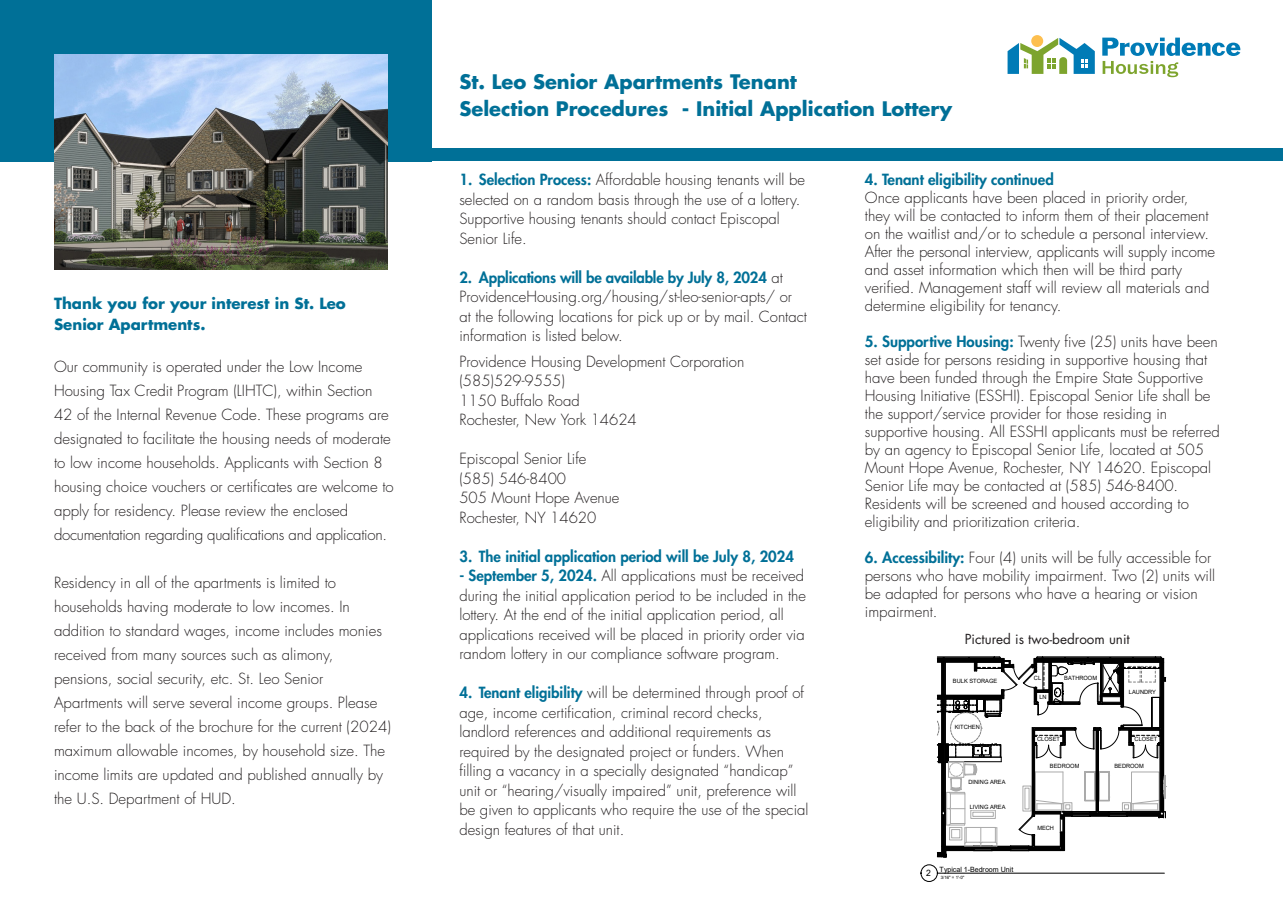
<style>
.page{position:relative;width:1283px;height:918px;background:#fff}
.page>*{position:absolute;margin:0;border:0;box-sizing:border-box;transform-origin:0 0}
.t1{font:700 19.5px "Futura Std";color:#007097}
.t2{font:300 15px/18px "Futura Std";color:#231f20}
.t3{font:800 15px "Futura Std";color:#007097}
.t4{font:700 15px/21px "Futura Std";color:#007097}
.t5{font:13.5px "Futura Std";color:#231f20}
.t6{font:8.85px "Arial";color:#000}
.t7{font:7.2px "Arial";letter-spacing:-.005em;color:#000}
.t8{font:5.85px "Arial";color:#000}
.t9{font:4.5px "Arial";color:#000}
.s1{font-weight:800;color:#007097}
</style>
<div class="page">
<div style="left:0;top:0;width:432px;height:162px;background:#007097"></div>
<svg style="left:1031px;top:35px;width:12px;height:12px"></svg>
<svg style="left:1102px;top:38px;width:138px;height:39px"></svg>
<svg style="left:1007px;top:38px;width:87px;height:36px"></svg>
<div style="left:426px;top:148px;width:856px;height:13px;background:#007097"></div>
<svg style="left:936px;top:656px;width:231px;height:218px"></svg>
<svg style="left:920px;top:864px;width:18px;height:18px"></svg>
<hr style="left:937px;top:873px;width:227px;height:1px;background:#000">
<img style="left:54px;top:54px;width:333px;height:216px">
<p class="t4" style="left:54px;top:292px;width:293px">Thank you for your interest in St. Leo<br>Senior Apartments.</p>
<p class="t2" style="left:54px;top:355px;width:341px;line-height:24px">Our community is operated under the Low Income Housing Tax Credit Program (LIHTC), within Section 42 of the Internal Revenue Code. These programs are designated to facilitate the housing needs of moderate to low income households. Applicants with Section 8 housing choice vouchers or certificates are welcome to apply for residency. Please review the enclosed documentation regarding qualifications and application.</p>
<p class="t2" style="left:54px;top:571px;width:338px;line-height:24px">Residency in all of the apartments is limited to households having moderate to low incomes. In addition to standard wages, income includes monies received from many sources such as alimony, pensions, social security, etc. St. Leo Senior Apartments will serve several income groups. Please refer to the back of the brochure for the current (2024) maximum allowable incomes, by household size. The income limits are updated and published annually by the U.S. Department of HUD.</p>
<p class="t1" style="left:459px;top:69px;width:339px">St. Leo Senior Apartments Tenant</p>
<p class="t1" style="left:459px;top:96px;width:494px">Selection Procedures - Initial Application Lottery</p>
<p class="t2" style="left:459px;top:171px;width:347px;line-height:19.5px"><span class="s1">1. Selection Process:</span> Affordable housing tenants will be selected on a random basis through the use of a lottery.<br>Supportive housing tenants should contact Episcopal Senior Life.</p>
<p class="t2" style="left:459px;top:268px;width:349px;line-height:19.5px"><span class="s1">2. Applications will be available by July 8, 2024</span> at ProvidenceHousing.org/housing/st-leo-senior-apts/ or at the following locations for pick up or by mail. Contact information is listed below.</p>
<p class="t2" style="left:459px;top:353px;width:286px">Providence Housing Development Corporation</p>
<p class="t2" style="left:459px;top:372px;width:107px">(585)529-9555)</p>
<p class="t2" style="left:459px;top:392px;width:122px">1150 Buffalo Road</p>
<p class="t2" style="left:459px;top:411px;width:179px">Rochester, New York 14624</p>
<p class="t2" style="left:459px;top:450px;width:129px">Episcopal Senior Life</p>
<p class="t2" style="left:459px;top:470px;width:108px">(585) 546-8400</p>
<p class="t2" style="left:459px;top:489px;width:161px">505 Mount Hope Avenue</p>
<p class="t2" style="left:459px;top:509px;width:138px">Rochester, NY 14620</p>
<p class="t3" style="left:459px;top:547px;width:336px">3. The initial application period will be July 8, 2024</p>
<p class="t2" style="left:459px;top:567px;width:348px;line-height:19.5px"><span class="s1">- September 5, 2024.</span> All applications must be received during the initial application period to be included in the lottery. At the end of the initial application period, all applications received will be placed in priority order via random lottery in our compliance software program.</p>
<p class="t2" style="left:459px;top:684px;width:350px;line-height:19.5px"><span class="s1">4. Tenant eligibility</span> will be determined through proof of age, income certification, criminal record checks, landlord references and additional requirements as required by the designated project or funders. When filling a vacancy in a specially designated “handicap” unit or “hearing/visually impaired” unit, preference will be given to applicants who require the use of the special design features of that unit.</p>
<p class="t3" style="left:865px;top:170px;width:190px">4. Tenant eligibility continued</p>
<p class="t2" style="left:865px;top:189px;width:352px">Once applicants have been placed in priority order, they will be contacted to inform them of their placement on the waitlist and/or to schedule a personal interview.<br>After the personal interview, applicants will supply income and asset information which then will be third party verified. Management staff will review all materials and determine eligibility for tenancy.</p>
<p class="t2" style="left:865px;top:333px;width:356px"><span class="s1">5. Supportive Housing:</span> Twenty five (25) units have been set aside for persons residing in supportive housing that have been funded through the Empire State Supportive Housing Initiative (ESSHI). Episcopal Senior Life shall be the support/service provider for those residing in supportive housing. All ESSHI applicants must be referred by an agency to Episcopal Senior Life, located at 505<br>Mount Hope Avenue, Rochester, NY 14620. Episcopal Senior Life may be contacted at (585) 546-8400.<br>Residents will be screened and housed according to eligibility and prioritization criteria.</p>
<p class="t2" style="left:865px;top:549px;width:352px"><span class="s1">6. Accessibility:</span> Four (4) units will be fully accessible for persons who have mobility impairment. Two (2) units will be adapted for persons who have a hearing or vision impairment.</p>
<p class="t5" style="left:964px;top:630px;width:166px">Pictured is two-bedroom unit</p>
<p class="t8" style="left:953px;top:677px;width:46px">BULK STORAGE</p>
<p class="t8" style="left:954px;top:723px;width:27px">KITCHEN</p>
<p class="t8" style="left:968px;top:778px;width:39px">DINING AREA</p>
<p class="t8" style="left:969px;top:803px;width:37px">LIVING AREA</p>
<p class="t6" style="left:926px;top:867px;width:6px">2</p>
<p class="t7" style="left:939px;top:864px;width:75px">Typical 1-Bedroom Unit</p>
<p class="t9" style="left:940px;top:874px;width:25px">3/16" = 1'-0"</p>
<p class="t8" style="left:1034px;top:674px;width:9px">CL</p>
<p class="t8" style="left:1064px;top:674px;width:34px">BATHROOM</p>
<p class="t8" style="left:1039px;top:693px;width:9px">LN</p>
<p class="t8" style="left:1037px;top:735px;width:24px">CLOSET</p>
<p class="t8" style="left:1050px;top:762px;width:31px">BEDROOM</p>
<p class="t8" style="left:1129px;top:688px;width:29px">LAUNDRY</p>
<p class="t8" style="left:1134px;top:735px;width:24px">CLOSET</p>
<p class="t8" style="left:1114px;top:762px;width:31px">BEDROOM</p>
<p class="t8" style="left:1037px;top:824px;width:18px">MECH</p>
</div>
